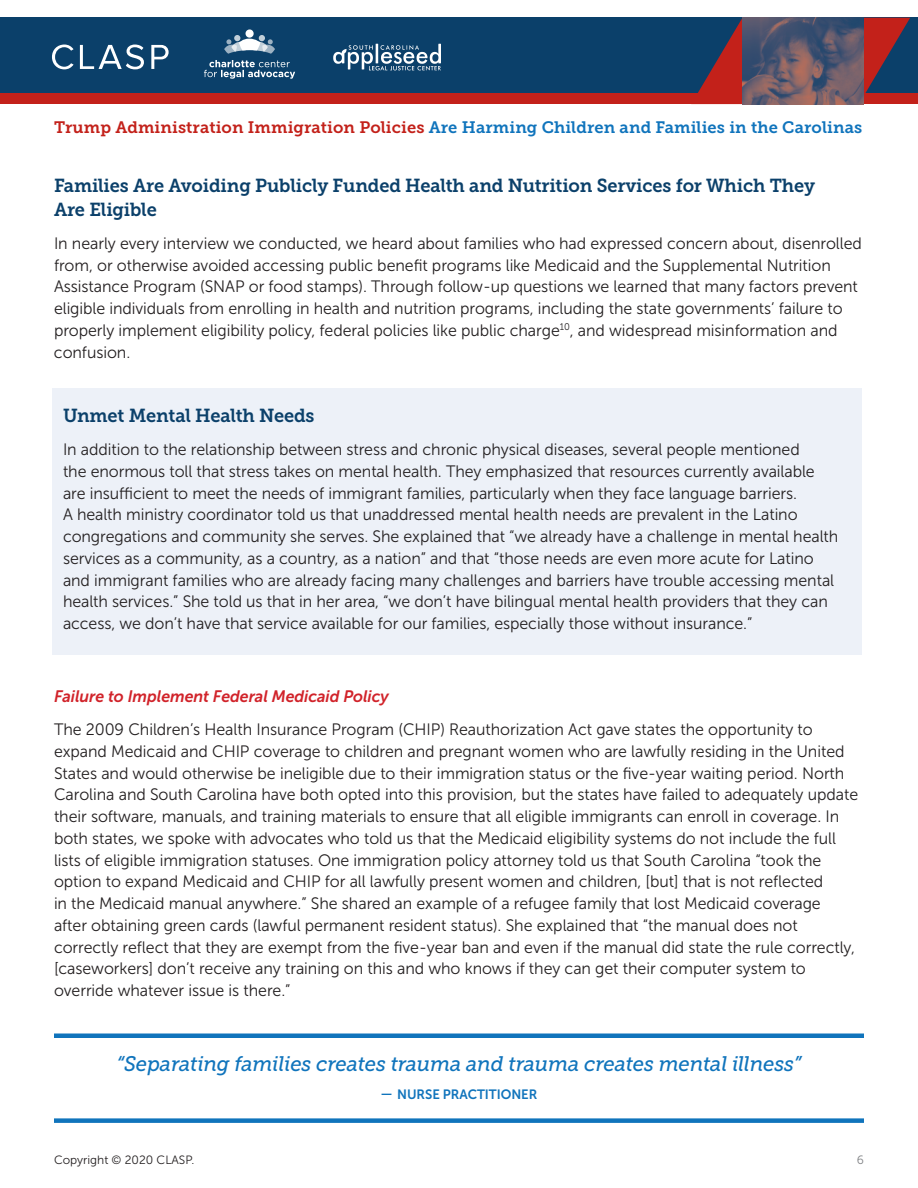
<style>
.page{position:relative;width:918px;height:1188px;background:#fff}
.page>*{position:absolute;margin:0;border:0;box-sizing:border-box;transform-origin:0 0}
.t1{font:italic 21px "Museo Slab 500";letter-spacing:-.01em;color:#1074bc}
.t2{font:18.75px/24px "Museo Slab 700";letter-spacing:-.01em;color:#0b406a}
.t3{font:16.5px/21.8px "Museo Sans 300";letter-spacing:-.005em;color:#231f20}
.t4{font:16.5px "Museo Slab 700";letter-spacing:.005em;color:#1074bc}
.t5{font:italic 16.5px "Museo Sans 700";letter-spacing:-.005em;color:#d1232a}
.t6{font:13.5px "Museo Sans 700";letter-spacing:-.005em;color:#1074bc}
.t7{font:12px "Museo Sans 300";color:#231f20}
.t8{font:12px "Museo Sans 300";color:#808285}
.s1{color:#c3211a}
</style>
<div class="page">
<div style="left:0;top:18px;width:918px;height:86px;background:#0b406a"></div>
<div style="left:864px;top:94px;width:54px;height:10px;background:#c3211a"></div>
<div style="left:0;top:94px;width:767px;height:10px;background:#c3211a"></div>
<svg style="left:52px;top:45px;width:22px;height:24px"></svg>
<svg style="left:80px;top:45px;width:64px;height:24px"></svg>
<svg style="left:151px;top:45px;width:18px;height:24px"></svg>
<svg style="left:691px;top:18px;width:219px;height:76px"></svg>
<img style="left:742px;top:18px;width:122px;height:86px">
<svg style="left:204px;top:60px;width:91px;height:19px"></svg>
<svg style="left:224px;top:29px;width:51px;height:25px"></svg>
<svg style="left:333px;top:44px;width:108px;height:27px"></svg>
<div style="left:52px;top:389px;width:810px;height:266px;background:#edf1f8"></div>
<hr style="left:54px;top:1034px;width:810px;height:4px;background:#1074bc">
<div style="left:54px;top:1118px;width:810px;height:5px;background:#1074bc"></div>
<p class="t4" style="left:54px;top:118px;width:810px"><span class="s1">Trump Administration Immigration Policies</span> Are Harming Children and Families in the Carolinas</p>
<p class="t2" style="left:54px;top:173px;width:763px">Families Are Avoiding Publicly Funded Health and Nutrition Services for Which They<br>Are Eligible</p>
<p class="t3" style="left:54px;top:232px;width:809px">In nearly every interview we conducted, we heard about families who had expressed concern about, disenrolled from, or otherwise avoided accessing public benefit programs like Medicaid and the Supplemental Nutrition Assistance Program (SNAP or food stamps). Through follow-up questions we learned that many factors prevent eligible individuals from enrolling in health and nutrition programs, including the state governments’ failure to properly implement eligibility policy, federal policies like public charge<sup>10</sup>, and widespread misinformation and confusion.</p>
<p class="t2" style="left:63px;top:404px;width:253px">Unmet Mental Health Needs</p>
<p class="t3" style="left:63px;top:439px;width:777px">In addition to the relationship between stress and chronic physical diseases, several people mentioned<br>the enormous toll that stress takes on mental health. They emphasized that resources currently available are insufficient to meet the needs of immigrant families, particularly when they face language barriers.<br>A health ministry coordinator told us that unaddressed mental health needs are prevalent in the Latino congregations and community she serves. She explained that “we already have a challenge in mental health services as a community, as a country, as a nation” and that “those needs are even more acute for Latino and immigrant families who are already facing many challenges and barriers have trouble accessing mental health services.” She told us that in her area, “we don’t have bilingual mental health providers that they can access, we don’t have that service available for our families, especially those without insurance.”</p>
<p class="t5" style="left:54px;top:687px;width:336px">Failure to Implement Federal Medicaid Policy</p>
<p class="t3" style="left:54px;top:719px;width:806px">The 2009 Children’s Health Insurance Program (CHIP) Reauthorization Act gave states the opportunity to expand Medicaid and CHIP coverage to children and pregnant women who are lawfully residing in the United States and would otherwise be ineligible due to their immigration status or the five-year waiting period. North Carolina and South Carolina have both opted into this provision, but the states have failed to adequately update their software, manuals, and training materials to ensure that all eligible immigrants can enroll in coverage. In both states, we spoke with advocates who told us that the Medicaid eligibility systems do not include the full lists of eligible immigration statuses. One immigration policy attorney told us that South Carolina “took the option to expand Medicaid and CHIP for all lawfully present women and children, [but] that is not reflected<br>in the Medicaid manual anywhere.” She shared an example of a refugee family that lost Medicaid coverage<br>after obtaining green cards (lawful permanent resident status). She explained that “the manual does not correctly reflect that they are exempt from the five-year ban and even if the manual did state the rule correctly, [caseworkers] don’t receive any training on this and who knows if they can get their computer system to override whatever issue is there.”</p>
<p class="t1" style="left:116px;top:1052px;width:687px">“Separating families creates trauma and trauma creates mental illness”</p>
<p class="t6" style="left:381px;top:1087px;width:158px">— NURSE PRACTITIONER</p>
<p class="t7" style="left:54px;top:1153px;width:142px">Copyright © 2020 CLASP.</p>
<p class="t8" style="left:857px;top:1154px;width:9px">6</p>
</div>
